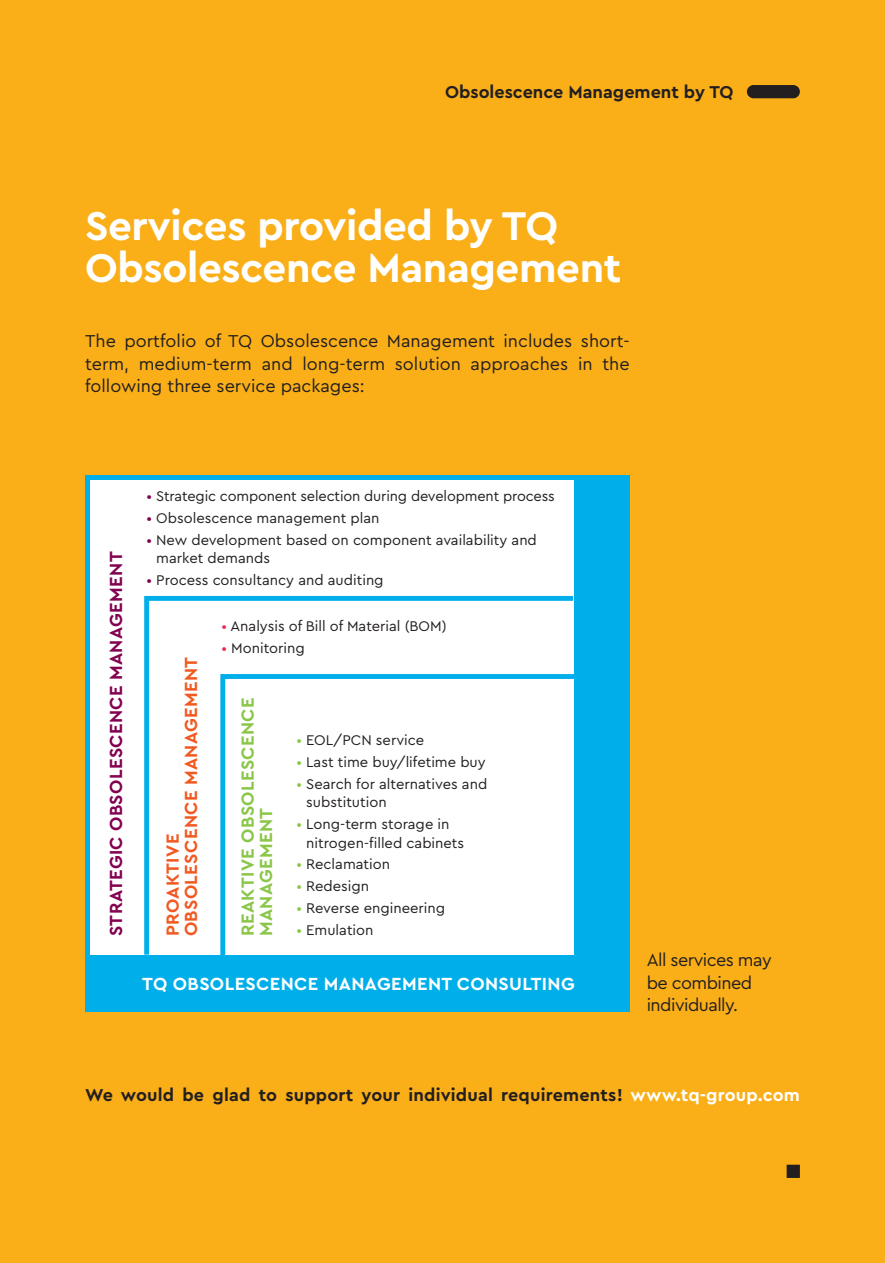
<style>
.page{position:relative;width:885px;height:1263px;background:#fff}
.page>*{position:absolute;margin:0;border:0;box-sizing:border-box;transform-origin:0 0}
.t1{font:700 42px/42px "TQPRO";letter-spacing:-.01em;color:#fff}
.Subhead{font:700 18.45px "TQPRO";letter-spacing:.02em;color:#fff}
.Subhead-2{font:700 18.45px "TQPRO";letter-spacing:.02em;color:#830050}
.Subhead-3{font:700 18.45px/18.5px "TQPRO";letter-spacing:.02em;color:#f15921}
.Subhead-4{font:700 18.45px/18.5px "TQPRO";letter-spacing:.02em;color:#8ac648}
.Lauftext{font:18px/22.5px "TQPRO";letter-spacing:-.005em;color:#231f20;text-align:justify}
.Lauftext-2{font:700 18px "TQPRO";letter-spacing:.01em;color:#231f20}
.Lauftext-3{font:18px/22.5px "TQPRO";letter-spacing:-.03em;color:#231f20}
.Aufzählung{font:14.7px/18.5px "TQPRO";color:#231f20}
.s1{color:#830050}
.s2{color:#ee2953}
.s3{color:#8ac648}
.s4{color:#fff}
</style>
<div class="page">
<div style="left:0;top:0;width:884px;height:1263px;background:#faaf18"></div>
<div style="left:85px;top:475px;width:544px;height:536px;background:#00afea"></div>
<div style="left:90px;top:480px;width:483px;height:475px;background:#fff"></div>
<svg style="left:144px;top:593px;width:430px;height:362px"></svg>
<svg style="left:218px;top:672px;width:356px;height:283px"></svg>
<svg style="left:786px;top:1165px;width:13px;height:13px"></svg>
<div style="left:746px;top:85px;width:53px;height:13px;background:#231f20;border-radius:7px"></div>
<p class="Lauftext-2" style="left:445px;top:80px;width:290px">Obsolescence Management by TQ</p>
<p class="t1" style="left:85px;top:203px;width:537px">Services provided by TQ<br>Obsolescence Management</p>
<p class="Lauftext" style="left:85px;top:329px;width:546px">The portfolio of TQ Obsolescence Management includes short&shy;term, medium-term and long-term solution approaches in the following three service packages:</p>
<p class="Subhead-2" style="left:104px;top:936px;width:386px;rotate:-90deg">STRATEGIC OBSOLESCENCE MANAGEMENT</p>
<p class="Aufzählung" style="left:147px;top:486px;width:409px"><span class="s1">•</span> Strategic component selection during development process</p>
<p class="Aufzählung" style="left:147px;top:508px;width:234px"><span class="s1">•</span> Obsolescence management plan</p>
<p class="Aufzählung" style="left:156px;top:530px;width:382px;text-indent:-10px"><span class="s1">•</span> New development based on component availability and market demands</p>
<p class="Aufzählung" style="left:147px;top:570px;width:238px"><span class="s1">•</span> Process consultancy and auditing</p>
<p class="Subhead-3" style="left:163px;top:936px;width:281px;rotate:-90deg">PROAKTIVE<br>OBSOLESCENCE MANAGEMENT</p>
<p class="Aufzählung" style="left:221px;top:616px;width:226px"><span class="s2">•</span> Analysis of Bill of Material (BOM)</p>
<p class="Aufzählung" style="left:221px;top:638px;width:85px"><span class="s2">•</span> Monitoring</p>
<p class="Subhead-4" style="left:237px;top:936px;width:240px;rotate:-90deg">REAKTIVE OBSOLESCENCE<br>MANAGEMENT</p>
<p class="Aufzählung" style="left:296px;top:730px;width:129px"><span class="s3">•</span> EOL/PCN service</p>
<p class="Aufzählung" style="left:296px;top:752px;width:191px"><span class="s3">•</span> Last time buy/lifetime buy</p>
<p class="Aufzählung" style="left:306px;top:774px;width:182px;text-indent:-10px"><span class="s3">•</span> Search for alternatives and substitution</p>
<p class="Aufzählung" style="left:306px;top:814px;width:159px;text-indent:-10px"><span class="s3">•</span> Long-term storage in nitrogen-filled cabinets</p>
<p class="Aufzählung" style="left:296px;top:854px;width:95px"><span class="s3">•</span> Reclamation</p>
<p class="Aufzählung" style="left:296px;top:876px;width:74px"><span class="s3">•</span> Redesign</p>
<p class="Aufzählung" style="left:296px;top:898px;width:150px"><span class="s3">•</span> Reverse engineering</p>
<p class="Aufzählung" style="left:296px;top:920px;width:78px"><span class="s3">•</span> Emulation</p>
<p class="Subhead" style="left:142px;top:972px;width:434px">TQ OBSOLESCENCE MANAGEMENT CONSULTING</p>
<p class="Lauftext-3" style="left:646px;top:948px;width:126px">All services may be combined individually.</p>
<p class="Lauftext-2" style="left:85px;top:1083px;width:716px">We would be glad to support your individual requirements! <span class="s4">www.tq-group.com</span></p>
</div>
